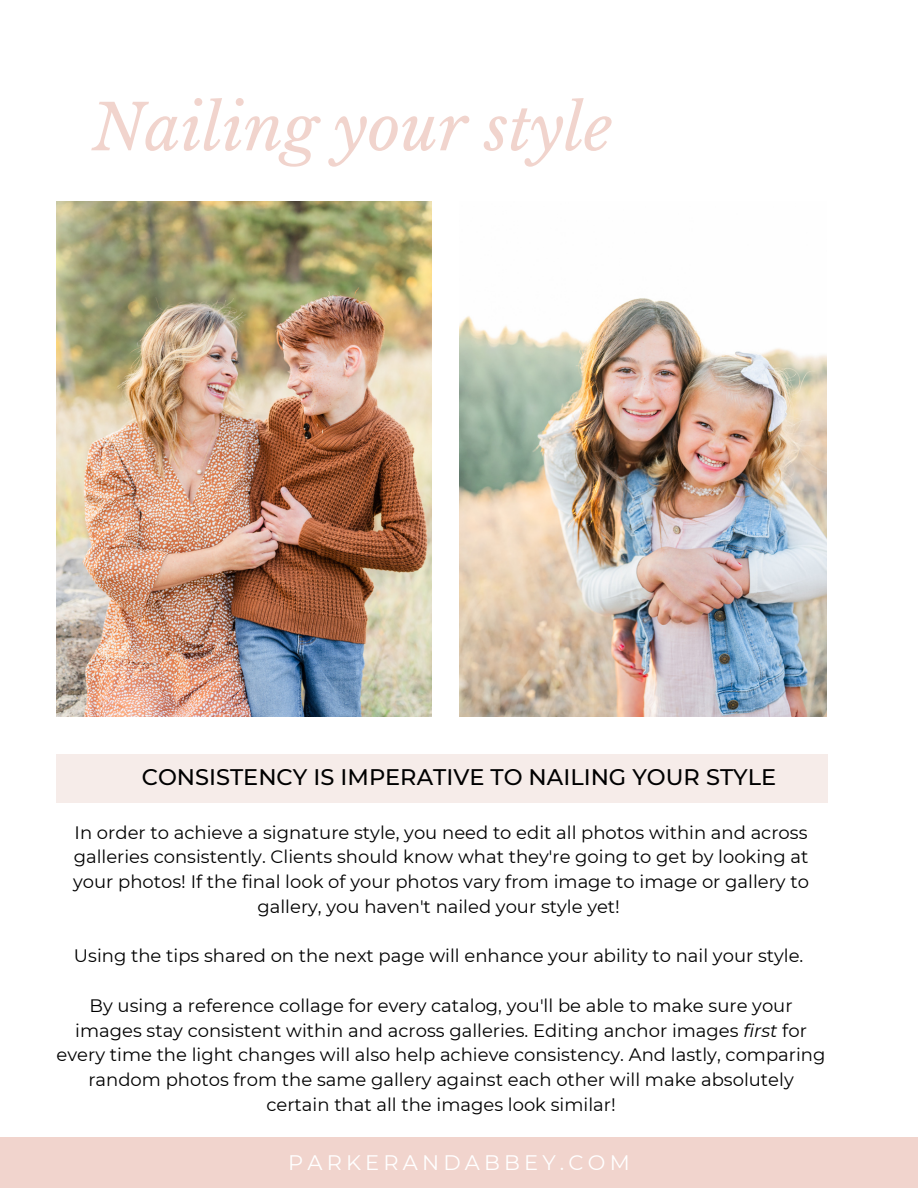
<style>
.page{position:relative;width:918px;height:1188px;background:#fff}
.page>*{position:absolute;margin:0;border:0;box-sizing:border-box;transform-origin:0 0}
.t1{font:italic 63px "Libre Baskerville";color:#f1d4cd}
.t2{font:500 22.5px "Montserrat";color:#000}
.t3{font:21px "Montserrat";letter-spacing:.2em;color:#fff}
.t4{font:18px/24.8px "Montserrat";color:#000;text-align:center}
.s1{font-style:italic}
</style>
<div class="page">
<div style="left:0;top:1138px;width:918px;height:50px;background:#f1d4cd"></div>
<div style="left:56px;top:754px;width:771px;height:49px;background:#f6ece9"></div>
<img style="left:459px;top:298px;width:368px;height:418px">
<img style="left:56px;top:201px;width:376px;height:515px">
<p class="t1" style="left:92px;top:89px;width:522px">Nailing your style</p>
<p class="t2" style="left:142px;top:764px;width:636px">CONSISTENCY IS IMPERATIVE TO NAILING YOUR STYLE</p>
<p class="t4" style="left:73px;top:820px;width:737px">In order to achieve a signature style, you need to edit all photos within and across galleries consistently. Clients should know what they're going to get by looking at your photos! If the final look of your photos vary from image to image or gallery to gallery, you haven't nailed your style yet!</p>
<p class="t4" style="left:74px;top:944px;width:731px">Using the tips shared on the next page will enhance your ability to nail your style.</p>
<p class="t4" style="left:57px;top:993px;width:770px">By using a reference collage for every catalog, you'll be able to make sure your images stay consistent within and across galleries. Editing anchor images <span class="s1">first</span> for every time the light changes will also help achieve consistency. And lastly, comparing random photos from the same gallery against each other will make absolutely certain that all the images look similar!</p>
<p class="t3" style="left:288px;top:1150px;width:343px">PARKERANDABBEY.COM</p>
</div>
